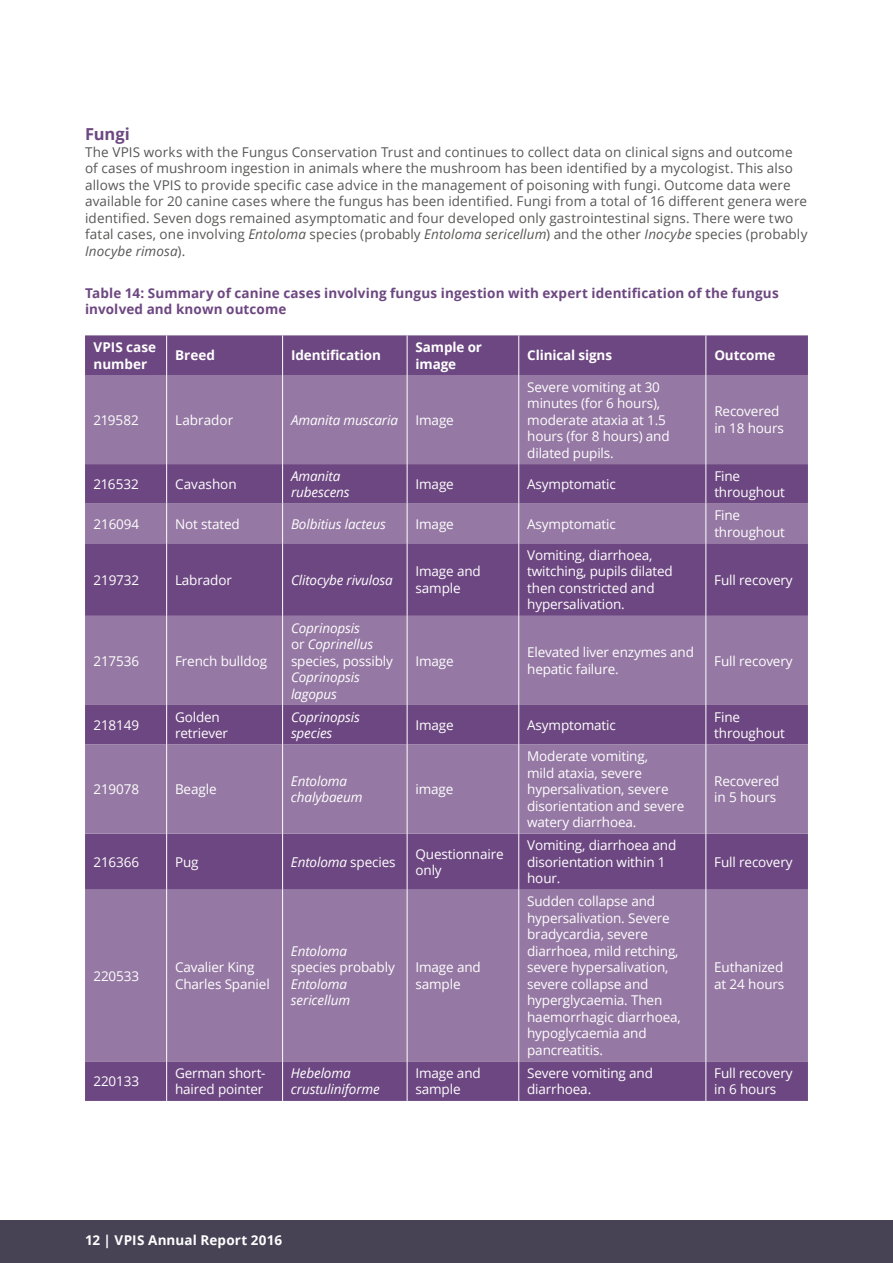
<style>
.page{position:relative;width:893px;height:1263px;background:#fff}
.page>*{position:absolute;margin:0;border:0;box-sizing:border-box;transform-origin:0 0}
.t1{font:700 16.5px "Open Sans";color:#6d4781}
.t2{font:13.5px/16.5px "Open Sans";letter-spacing:-.01em;color:#fff}
.t3{font:13.5px/16.5px "Open Sans";letter-spacing:.01em;color:#575756}
.t4{font:italic 13.5px/16.5px "Open Sans";letter-spacing:-.01em;color:#fff}
.t5{font:700 13.5px/16.2px "Open Sans";letter-spacing:.01em;color:#6d4781}
.t6{font:700 13.5px/16.5px "Open Sans";letter-spacing:-.01em;color:#fff}
.t7{font:700 13.5px "Open Sans";letter-spacing:.01em;color:#fff}
.s1{font-style:italic}
.s2{font-style:normal}
</style>
<div class="page">
<div style="left:85px;top:335px;width:723px;height:766px;background:#6d4781"></div>
<svg style="left:85px;top:375px;width:723px;height:686px;background:#896999"></svg>
<hr style="left:166px;top:335px;width:1px;height:40px;background:#fff">
<hr style="left:166px;top:375px;width:1px;height:89px;background:#fff">
<hr style="left:166px;top:464px;width:1px;height:40px;background:#fff">
<hr style="left:166px;top:504px;width:1px;height:39px;background:#fff">
<hr style="left:166px;top:543px;width:1px;height:73px;background:#fff">
<hr style="left:166px;top:616px;width:1px;height:89px;background:#fff">
<hr style="left:166px;top:705px;width:1px;height:39px;background:#fff">
<hr style="left:166px;top:744px;width:1px;height:90px;background:#fff">
<hr style="left:166px;top:834px;width:1px;height:56px;background:#fff">
<hr style="left:166px;top:890px;width:1px;height:171px;background:#fff">
<hr style="left:166px;top:1061px;width:1px;height:40px;background:#fff">
<hr style="left:282px;top:335px;width:1px;height:40px;background:#fff">
<hr style="left:407px;top:335px;width:1px;height:40px;background:#fff">
<hr style="left:518px;top:335px;width:1px;height:40px;background:#fff">
<hr style="left:705px;top:335px;width:1px;height:40px;background:#fff">
<hr style="left:282px;top:375px;width:1px;height:89px;background:#fff">
<hr style="left:407px;top:375px;width:1px;height:89px;background:#fff">
<hr style="left:518px;top:375px;width:1px;height:89px;background:#fff">
<hr style="left:705px;top:375px;width:1px;height:89px;background:#fff">
<hr style="left:282px;top:464px;width:1px;height:40px;background:#fff">
<hr style="left:407px;top:464px;width:1px;height:40px;background:#fff">
<hr style="left:518px;top:464px;width:1px;height:40px;background:#fff">
<hr style="left:705px;top:464px;width:1px;height:40px;background:#fff">
<hr style="left:282px;top:504px;width:1px;height:39px;background:#fff">
<hr style="left:407px;top:504px;width:1px;height:39px;background:#fff">
<hr style="left:518px;top:504px;width:1px;height:39px;background:#fff">
<hr style="left:705px;top:504px;width:1px;height:39px;background:#fff">
<hr style="left:282px;top:543px;width:1px;height:73px;background:#fff">
<hr style="left:407px;top:543px;width:1px;height:73px;background:#fff">
<hr style="left:518px;top:543px;width:1px;height:73px;background:#fff">
<hr style="left:705px;top:543px;width:1px;height:73px;background:#fff">
<hr style="left:282px;top:616px;width:1px;height:89px;background:#fff">
<hr style="left:407px;top:616px;width:1px;height:89px;background:#fff">
<hr style="left:518px;top:616px;width:1px;height:89px;background:#fff">
<hr style="left:705px;top:616px;width:1px;height:89px;background:#fff">
<hr style="left:282px;top:705px;width:1px;height:39px;background:#fff">
<hr style="left:407px;top:705px;width:1px;height:39px;background:#fff">
<hr style="left:518px;top:705px;width:1px;height:39px;background:#fff">
<hr style="left:705px;top:705px;width:1px;height:39px;background:#fff">
<hr style="left:282px;top:744px;width:1px;height:90px;background:#fff">
<hr style="left:407px;top:744px;width:1px;height:90px;background:#fff">
<hr style="left:518px;top:744px;width:1px;height:90px;background:#fff">
<hr style="left:705px;top:744px;width:1px;height:90px;background:#fff">
<hr style="left:282px;top:834px;width:1px;height:56px;background:#fff">
<hr style="left:407px;top:834px;width:1px;height:56px;background:#fff">
<hr style="left:518px;top:834px;width:1px;height:56px;background:#fff">
<hr style="left:705px;top:834px;width:1px;height:56px;background:#fff">
<hr style="left:282px;top:890px;width:1px;height:171px;background:#fff">
<hr style="left:407px;top:890px;width:1px;height:171px;background:#fff">
<hr style="left:518px;top:890px;width:1px;height:171px;background:#fff">
<hr style="left:705px;top:890px;width:1px;height:171px;background:#fff">
<hr style="left:282px;top:1061px;width:1px;height:40px;background:#fff">
<hr style="left:407px;top:1061px;width:1px;height:40px;background:#fff">
<hr style="left:518px;top:1061px;width:1px;height:40px;background:#fff">
<hr style="left:705px;top:1061px;width:1px;height:40px;background:#fff">
<div style="left:0;top:1220px;width:893px;height:43px;background:#474355"></div>
<p class="t1" style="left:85px;top:123px;width:46px">Fungi</p>
<p class="t3" style="left:85px;top:143px;width:724px">The VPIS works with the Fungus Conservation Trust and continues to collect data on clinical signs and outcome of cases of mushroom ingestion in animals where the mushroom has been identified by a mycologist. This also allows the VPIS to provide specific case advice in the management of poisoning with fungi. Outcome data were available for 20 canine cases where the fungus has been identified. Fungi from a total of 16 different genera were identified. Seven dogs remained asymptomatic and four developed only gastrointestinal signs. There were two fatal cases, one involving <span class="s1">Entoloma</span> species (probably <span class="s1">Entoloma sericellum</span>) and the other <span class="s1">Inocybe</span> species (probably <span class="s1">Inocybe rimosa</span>).</p>
<p class="t5" style="left:85px;top:285px;width:695px">Table 14: Summary of canine cases involving fungus ingestion with expert identification of the fungus involved and known outcome</p>
<p class="t6" style="left:94px;top:339px;width:64px">VPIS case number</p>
<p class="t6" style="left:175px;top:347px;width:41px">Breed</p>
<p class="t6" style="left:291px;top:347px;width:91px">Identification</p>
<p class="t6" style="left:416px;top:339px;width:68px">Sample or image</p>
<p class="t6" style="left:527px;top:347px;width:86px">Clinical signs</p>
<p class="t6" style="left:714px;top:347px;width:63px">Outcome</p>
<p class="t2" style="left:94px;top:411px;width:47px">219582</p>
<p class="t2" style="left:175px;top:411px;width:60px">Labrador</p>
<p class="t4" style="left:291px;top:411px;width:109px">Amanita muscaria</p>
<p class="t2" style="left:416px;top:411px;width:40px">Image</p>
<p class="t2" style="left:527px;top:378px;width:144px">Severe vomiting at 30 minutes (for 6 hours), moderate ataxia at 1.5 hours (for 8 hours) and dilated pupils.</p>
<p class="t2" style="left:714px;top:403px;width:71px">Recovered in 18 hours</p>
<p class="t2" style="left:94px;top:475px;width:47px">216532</p>
<p class="t2" style="left:175px;top:475px;width:63px">Cavashon</p>
<p class="t4" style="left:291px;top:467px;width:60px">Amanita rubescens</p>
<p class="t2" style="left:416px;top:475px;width:40px">Image</p>
<p class="t2" style="left:527px;top:475px;width:90px">Asymptomatic</p>
<p class="t2" style="left:714px;top:467px;width:72px">Fine throughout</p>
<p class="t2" style="left:94px;top:515px;width:47px">216094</p>
<p class="t2" style="left:175px;top:515px;width:66px">Not stated</p>
<p class="t4" style="left:291px;top:515px;width:96px">Bolbitius lacteus</p>
<p class="t2" style="left:416px;top:515px;width:40px">Image</p>
<p class="t2" style="left:527px;top:515px;width:90px">Asymptomatic</p>
<p class="t2" style="left:714px;top:507px;width:72px">Fine throughout</p>
<p class="t2" style="left:93px;top:571px;width:47px">219732</p>
<p class="t2" style="left:175px;top:571px;width:58px">Labrador</p>
<p class="t4" style="left:291px;top:571px;width:103px">Clitocybe rivulosa</p>
<p class="t2" style="left:416px;top:563px;width:67px">Image and sample</p>
<p class="t2" style="left:527px;top:546px;width:147px">Vomiting, diarrhoea, twitching, pupils dilated then constricted and hypersalivation.</p>
<p class="t2" style="left:714px;top:571px;width:80px">Full recovery</p>
<p class="t2" style="left:93px;top:652px;width:47px">217536</p>
<p class="t2" style="left:175px;top:652px;width:94px">French bulldog</p>
<p class="t4" style="left:291px;top:619px;width:104px">Coprinopsis<br><span class="s2">or</span> Coprinellus <span class="s2">species, possibly</span></p>
<p class="t4" style="left:291px;top:668px;width:70px">Coprinopsis lagopus</p>
<p class="t2" style="left:416px;top:652px;width:40px">Image</p>
<p class="t2" style="left:527px;top:644px;width:168px">Elevated liver enzymes and hepatic failure.</p>
<p class="t2" style="left:714px;top:652px;width:80px">Full recovery</p>
<p class="t2" style="left:93px;top:716px;width:47px">218149</p>
<p class="t2" style="left:175px;top:708px;width:55px">Golden retriever</p>
<p class="t4" style="left:291px;top:708px;width:70px">Coprinopsis species</p>
<p class="t2" style="left:416px;top:716px;width:40px">Image</p>
<p class="t2" style="left:527px;top:716px;width:90px">Asymptomatic</p>
<p class="t2" style="left:714px;top:708px;width:72px">Fine throughout</p>
<p class="t2" style="left:93px;top:781px;width:47px">219078</p>
<p class="t2" style="left:175px;top:781px;width:43px">Beagle</p>
<p class="t4" style="left:291px;top:772px;width:73px">Entoloma chalybaeum</p>
<p class="t2" style="left:415px;top:781px;width:39px">image</p>
<p class="t2" style="left:527px;top:748px;width:159px">Moderate vomiting,<br>mild ataxia, severe hypersalivation, severe disorientation and severe watery diarrhoea.</p>
<p class="t2" style="left:93px;top:853px;width:47px">216366</p>
<p class="t2" style="left:175px;top:853px;width:25px">Pug</p>
<p class="t4" style="left:291px;top:853px;width:106px">Entoloma <span class="s2">species</span></p>
<p class="t2" style="left:415px;top:845px;width:90px">Questionnaire only</p>
<p class="t2" style="left:527px;top:837px;width:151px">Vomiting, diarrhoea and disorientation within 1 hour.</p>
<p class="t2" style="left:93px;top:967px;width:47px">220533</p>
<p class="t2" style="left:175px;top:959px;width:96px">Cavalier King<br>Charles Spaniel</p>
<p class="t4" style="left:291px;top:942px;width:58px">Entoloma</p>
<p class="t2" style="left:291px;top:959px;width:105px">species probably</p>
<p class="t4" style="left:291px;top:975px;width:61px">Entoloma sericellum</p>
<p class="t2" style="left:415px;top:959px;width:67px">Image and sample</p>
<p class="t2" style="left:527px;top:893px;width:155px">Sudden collapse and hypersalivation. Severe bradycardia, severe diarrhoea, mild retching, severe hypersalivation, severe collapse and hyperglycaemia. Then haemorrhagic diarrhoea, hypoglycaemia and pancreatitis.</p>
<p class="t2" style="left:714px;top:772px;width:67px">Recovered in 5 hours</p>
<p class="t2" style="left:714px;top:853px;width:80px">Full recovery</p>
<p class="t2" style="left:714px;top:959px;width:72px">Euthanized at 24 hours</p>
<p class="t2" style="left:93px;top:1073px;width:47px">220133</p>
<p class="t2" style="left:175px;top:1064px;width:92px">German short&shy;haired pointer</p>
<p class="t4" style="left:291px;top:1064px;width:90px">Hebeloma crustuliniforme</p>
<p class="t2" style="left:415px;top:1064px;width:67px">Image and sample</p>
<p class="t2" style="left:527px;top:1064px;width:127px">Severe vomiting and diarrhoea.</p>
<p class="t2" style="left:714px;top:1064px;width:80px">Full recovery in 6 hours</p>
<p class="t7" style="left:85px;top:1230px;width:199px">12 | VPIS Annual Report 2016</p>
</div>
